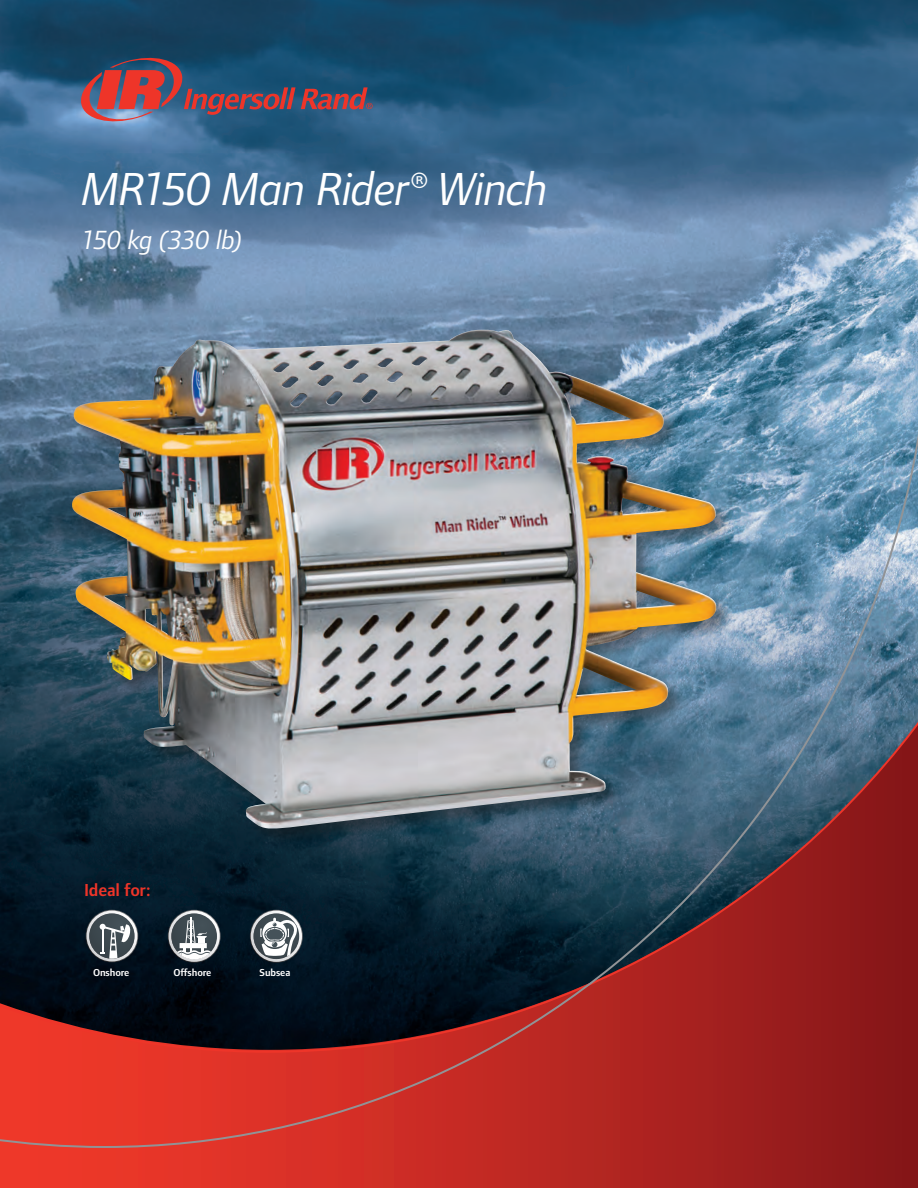
<style>
.page{position:relative;width:918px;height:1188px;background:#fff}
.page>*{position:absolute;margin:0;border:0;box-sizing:border-box;transform-origin:0 0}
.t1{font:italic 48px "Foundry Form Sans";letter-spacing:-.03em;color:#fff}
.t2{font:italic 27.3px "Foundry Form Sans";letter-spacing:-.025em;color:#fff}
.t3{font:600 18px "Foundry Form Sans";letter-spacing:-.015em;color:#ee3529}
.t4{font:600 10.5px "Foundry Form Sans";letter-spacing:-.01em;color:#fff}
</style>
<div class="page">
<img style="left:0;top:0;width:918px;height:289px">
<svg style="left:79px;top:53px;width:294px;height:73px;background:#50526c"></svg>
<svg style="left:0;top:1149px;width:918px;height:39px;background:#c22923"></svg>
<img style="left:0;top:289px;width:918px;height:860px">
<svg style="left:86px;top:910px;width:52px;height:52px;background:#656e74"></svg>
<svg style="left:168px;top:910px;width:53px;height:53px"></svg>
<svg style="left:250px;top:910px;width:53px;height:53px"></svg>
<h1 class="t1" style="left:82px;top:163px;width:468px">MR150 Man Rider® Winch</h1>
<h2 class="t2" style="left:82px;top:225px;width:162px">150 kg (330 lb)</h2>
<h3 class="t3" style="left:84px;top:879px;width:68px">Ideal for:</h3>
<p class="t4" style="left:93px;top:966px;width:38px">Onshore</p>
<p class="t4" style="left:174px;top:966px;width:40px">Offshore</p>
<p class="t4" style="left:260px;top:966px;width:32px">Subsea</p>
</div>
